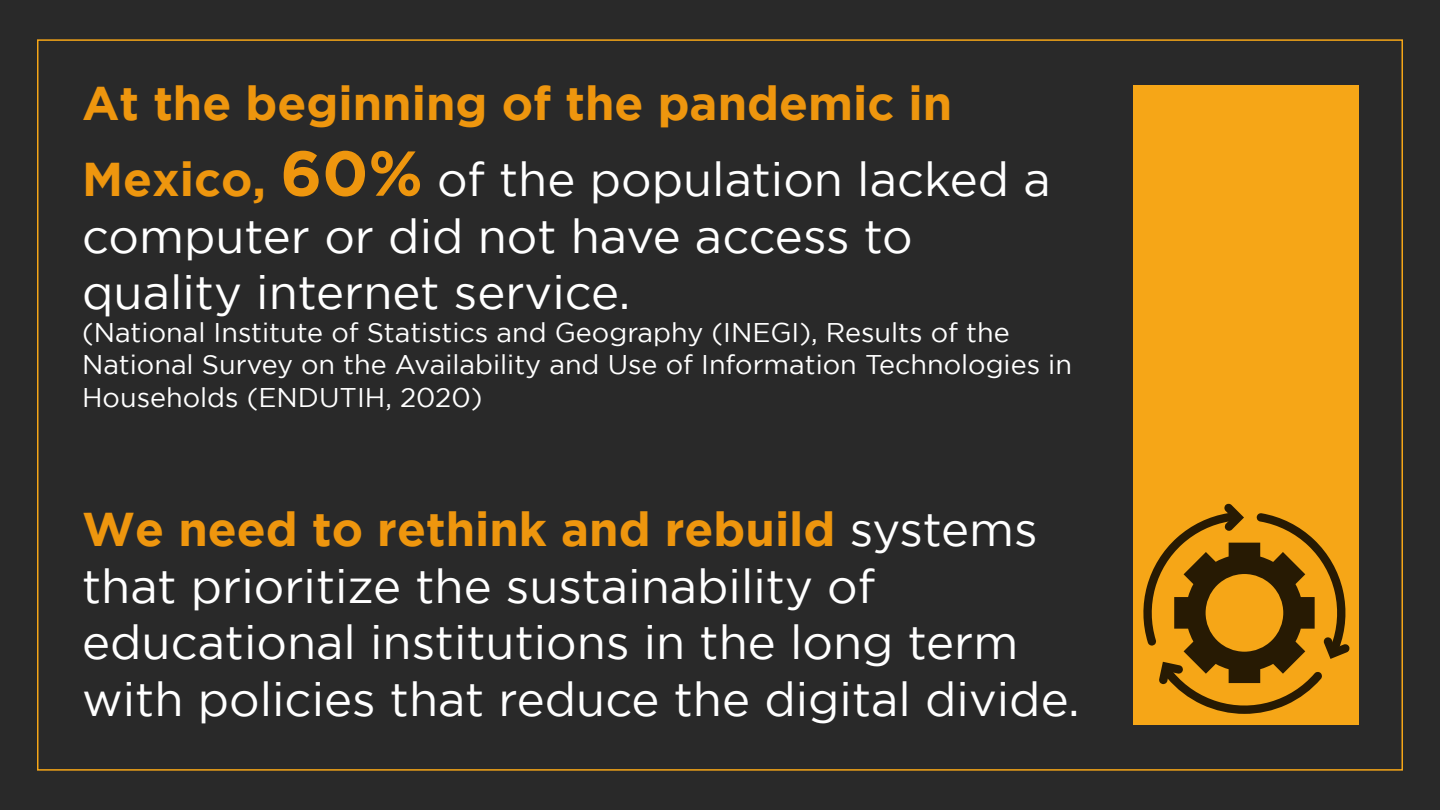
<style>
.page{position:relative;width:1440px;height:810px;background:#292929}
.page>*{position:absolute;margin:0;border:0;box-sizing:border-box;transform-origin:0 0}
.t1{font:47.33px/56.8px "Gotham";color:#fff}
.t2{font:700 47.33px/76px "Gotham";color:#ee960e}
.t3{font:27px/32.4px "Gotham";color:#fff}
.s1{font-size:63.3px}
.s2{font-weight:400;color:#fff}
.s3{font-weight:700;color:#ee960e}
</style>
<div class="page">
<div style="left:1133px;top:85px;width:226px;height:640px;background:#f6a617"></div>
<svg style="left:1143px;top:504px;width:206px;height:210px"></svg>
<p class="t2" style="left:82px;top:64px;width:970px">At the beginning of the pandemic in<br>Mexico, <span class="s1">60%</span> <span class="s2">of the population lacked a</span></p>
<p class="t1" style="left:82px;top:207px;width:832px">computer or did not have access to quality internet service.</p>
<p class="t3" style="left:82px;top:316px;width:991px">(National Institute of Statistics and Geography (INEGI), Results of the<br>National Survey on the Availability and Use of Information Technologies in<br>Households (ENDUTIH, 2020)</p>
<p class="t1" style="left:82px;top:500px;width:999px"><span class="s3">We need to rethink and rebuild</span> systems that prioritize the sustainability of educational institutions in the long term with policies that reduce the digital divide.</p>
</div>
